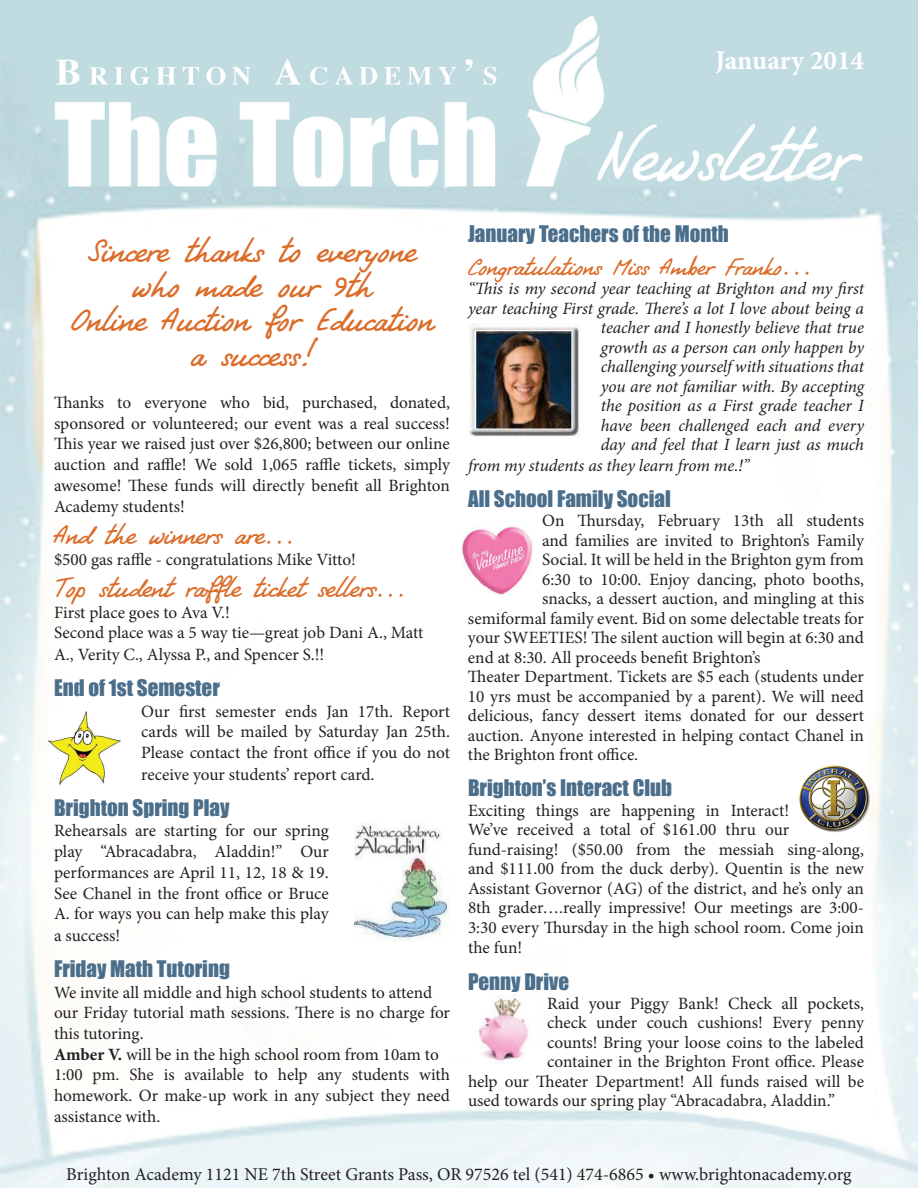
<style>
.page{position:relative;width:918px;height:1188px;background:#fff}
.page>*{position:absolute;margin:0;border:0;box-sizing:border-box;transform-origin:0 0}
.t1{font:33px/34.5px "PT Script Stream";color:#db6c29;text-align:center}
.t2{font:27px "PT Script Stream";color:#db6c29}
.t3{font:700 27px "Minion Pro";color:#fff}
.t4{font:24px "PT Script Stream";color:#db6c29}
.t5{font:21px "Impact";color:#4b6e8b}
.t6{font:18px "Minion Pro";color:#231f20}
.t7{font:17.25px/20.7px "Minion Pro";color:#231f20;text-align:justify}
.t8{font:italic 17.25px "Minion Pro";letter-spacing:-.01em;color:#231f20}
.s1{font-weight:700}
.s2{font-size:27px}
</style>
<div class="page">
<img style="left:0;top:0;width:918px;height:1188px">
<img style="left:49px;top:711px;width:71px;height:73px">
<img style="left:795px;top:763px;width:76px;height:71px">
<img style="left:354px;top:814px;width:96px;height:135px">
<img style="left:468px;top:324px;width:115px;height:113px">
<img style="left:459px;top:524px;width:76px;height:73px">
<img style="left:468px;top:995px;width:69px;height:69px">
<h2 class="t3" style="left:716px;top:41px;width:150px">January 2014</h2>
<h1 class="t1" style="left:71px;top:234px;width:364px">Sincere thanks to everyone who made our 9th<br>Online Auction for Education a success!</h1>
<p class="t7" style="left:54px;top:392px;width:398px">Thanks to everyone who bid, purchased, donated, sponsored or volunteered; our event was a real success!<br>This year we raised just over $26,800; between our online auction and raffle! We sold 1,065 raffle tickets, simply awesome! These funds will directly benefit all Brighton Academy students!</p>
<h2 class="t2" style="left:54px;top:519px;width:243px">And the winners are...</h2>
<p class="t7" style="left:54px;top:549px;width:304px">$500 gas raffle - congratulations Mike Vitto!</p>
<h2 class="t2" style="left:54px;top:572px;width:354px">Top student raffle ticket sellers...</h2>
<p class="t7" style="left:54px;top:602px;width:371px;line-height:21.1px;text-align:left">First place goes to Ava V.!<br>Second place was a 5 way tie—great job Dani A., Matt<br>A., Verity C., Alyssa P., and Spencer S.!!</p>
<p class="t5" style="left:54px;top:672px;width:167px">End of 1st Semester</p>
<p class="t7" style="left:141px;top:701px;width:310px">Our first semester ends Jan 17th. Report cards will be mailed by Saturday Jan 25th.<br>Please contact the front office if you do not receive your students’ report card.</p>
<p class="t5" style="left:54px;top:791px;width:177px">Brighton Spring Play</p>
<p class="t7" style="left:54px;top:821px;width:276px">Rehearsals are starting for our spring play “Abracadabra, Aladdin!” Our performances are April 11, 12, 18 &amp; 19.<br>See Chanel in the front office or Bruce A. for ways you can help make this play a success!</p>
<p class="t5" style="left:54px;top:952px;width:177px">Friday Math Tutoring</p>
<p class="t7" style="left:54px;top:982px;width:398px;text-align:left">We invite all middle and high school students to attend our Friday tutorial math sessions. There is no charge for this tutoring.<br><span class="s1">Amber V.</span> will be in the high school room from 10am to 1:00 pm. She is available to help any students with homework. Or make-up work in any subject they need assistance with.</p>
<p class="t5" style="left:468px;top:218px;width:262px">January Teachers of the Month</p>
<h3 class="t4" style="left:468px;top:252px;width:346px">Congratulations Miss Amber Franko<span class="s2">...</span></h3>
<p class="t8" style="left:468px;top:277px;width:398px">“This is my second year teaching at Brighton and my first</p>
<p class="t8" style="left:468px;top:296px;width:398px">year teaching First grade. There’s a lot I love about being a</p>
<p class="t8" style="left:601px;top:316px;width:265px">teacher and I honestly believe that true</p>
<p class="t8" style="left:601px;top:335px;width:265px">growth as a person can only happen by</p>
<p class="t8" style="left:601px;top:355px;width:265px">challenging yourself with situations that</p>
<p class="t8" style="left:601px;top:374px;width:265px">you are not familiar with. By accepting</p>
<p class="t8" style="left:601px;top:394px;width:265px">the position as a First grade teacher I</p>
<p class="t8" style="left:601px;top:413px;width:265px">have been challenged each and every</p>
<p class="t8" style="left:601px;top:433px;width:265px">day and feel that I learn just as much</p>
<p class="t8" style="left:468px;top:453px;width:283px">from my students as they learn from me.!”</p>
<p class="t5" style="left:468px;top:482px;width:204px">All School Family Social</p>
<p class="t7" style="left:542px;top:511px;width:323px">On Thursday, February 13th all students</p>
<p class="t7" style="left:542px;top:530px;width:323px">and families are invited to Brighton’s Family</p>
<p class="t7" style="left:542px;top:550px;width:323px">Social. It will be held in the Brighton gym from</p>
<p class="t7" style="left:542px;top:569px;width:323px">6:30 to 10:00. Enjoy dancing, photo booths,</p>
<p class="t7" style="left:542px;top:588px;width:323px">snacks, a dessert auction, and mingling at this</p>
<p class="t7" style="left:468px;top:608px;width:397px">semiformal family event. Bid on some delectable treats for</p>
<p class="t7" style="left:468px;top:627px;width:397px">your SWEETIES! The silent auction will begin at 6:30 and</p>
<p class="t7" style="left:468px;top:647px;width:294px">end at 8:30. All proceeds benefit Brighton’s</p>
<p class="t7" style="left:468px;top:666px;width:397px">Theater Department. Tickets are $5 each (students under</p>
<p class="t7" style="left:468px;top:686px;width:398px">10 yrs must be accompanied by a parent). We will need</p>
<p class="t7" style="left:468px;top:705px;width:398px">delicious, fancy dessert items donated for our dessert</p>
<p class="t7" style="left:468px;top:725px;width:397px">auction. Anyone interested in helping contact Chanel in</p>
<p class="t7" style="left:468px;top:744px;width:172px">the Brighton front office.</p>
<p class="t5" style="left:468px;top:772px;width:206px">Brighton’s Interact Club</p>
<p class="t7" style="left:468px;top:801px;width:398px;line-height:19.6px;text-align:left">Exciting things are happening in Interact!<br>We’ve received a total of $161.00 thru our fund-raising! ($50.00 from the messiah sing-along, and $111.00 from the duck derby). Quentin is the new Assistant Governor (AG) of the district, and he’s only an 8th grader….really impressive! Our meetings are 3:00- 3:30 every Thursday in the high school room. Come join the fun!</p>
<p class="t5" style="left:468px;top:965px;width:103px">Penny Drive</p>
<p class="t7" style="left:547px;top:993px;width:318px">Raid your Piggy Bank! Check all pockets,</p>
<p class="t7" style="left:547px;top:1013px;width:318px">check under couch cushions! Every penny</p>
<p class="t7" style="left:547px;top:1032px;width:318px">counts! Bring your loose coins to the labeled</p>
<p class="t7" style="left:547px;top:1052px;width:318px">container in the Brighton Front office. Please</p>
<p class="t7" style="left:468px;top:1071px;width:398px">help our Theater Department! All funds raised will be</p>
<p class="t7" style="left:468px;top:1091px;width:369px">used towards our spring play “Abracadabra, Aladdin.”</p>
<p class="t6" style="left:66px;top:1162px;width:787px">Brighton Academy 1121 NE 7th Street Grants Pass, OR 97526 tel (541) 474-6865 • www.brightonacademy.org</p>
</div>
